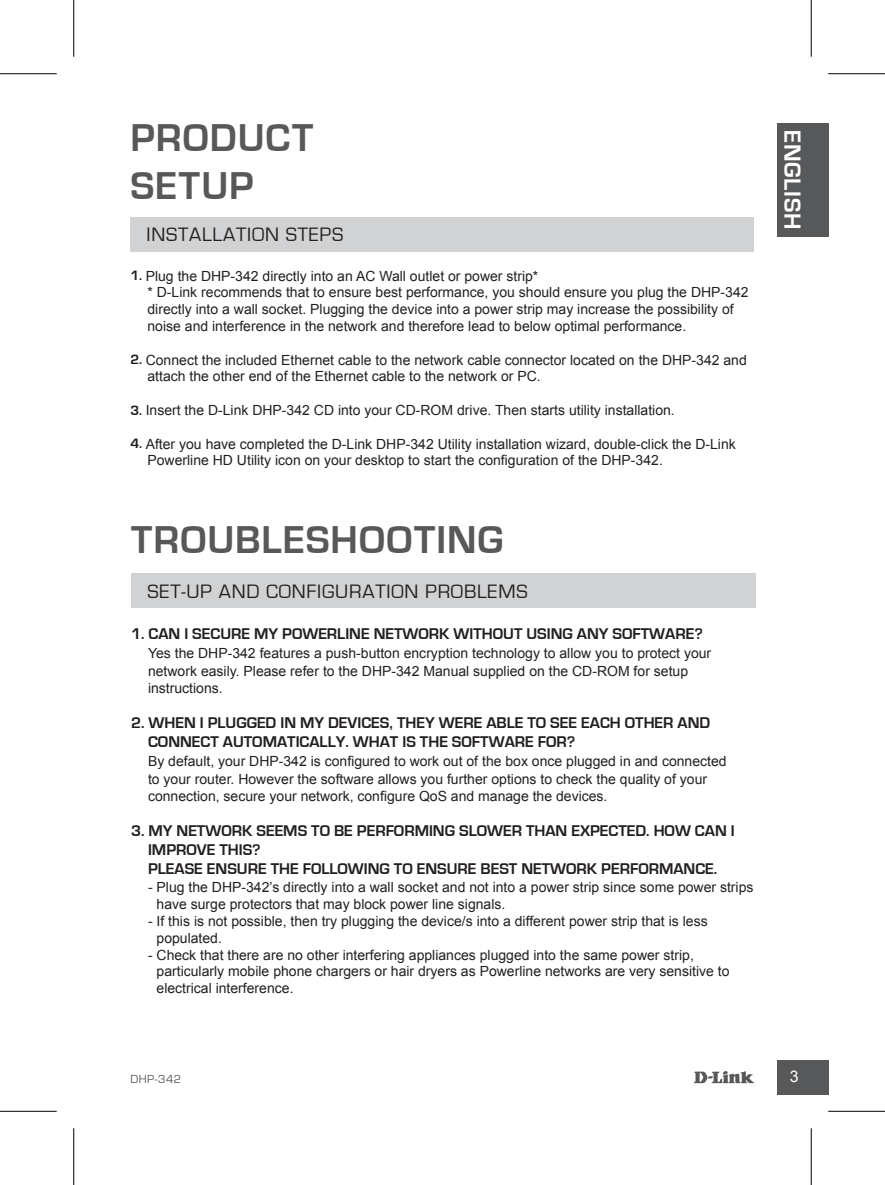
<style>
.page{position:relative;width:885px;height:1185px;background:#fff}
.page>*{position:absolute;margin:0;border:0;box-sizing:border-box;transform-origin:0 0}
.t1{font:700 40px/48px "Eurostile";letter-spacing:.025em;color:#57585a}
.t2{font:700 24px "Eurostile";letter-spacing:.025em;color:#fff}
.t3{font:20px "Eurostile";letter-spacing:.04em;color:#231f20}
.t4{font:700 16px "Eurostile";color:#231f20}
.t5{font:16px "Arial";color:#fff}
.t6{font:14px/16.8px "Arial";color:#231f20}
.t7{font:12px "Eurostile";letter-spacing:.04em;color:#57585a}
.s1{font-family:"Eurostile";font-weight:700}
</style>
<div class="page">
<svg style="left:694px;top:1071px;width:60px;height:12px"></svg>
<div style="left:777px;top:1060px;width:51px;height:34px;background:#57585a"></div>
<div style="left:777px;top:123px;width:51px;height:114px;background:#57585a"></div>
<div style="left:130px;top:218px;width:623px;height:34px;background:#d1d2d4"></div>
<div style="left:131px;top:574px;width:624px;height:34px;background:#d1d2d4"></div>
<hr style="left:0;top:73px;width:57px;height:1px;background:#000">
<hr style="left:828px;top:73px;width:56px;height:1px;background:#000">
<hr style="left:0;top:1111px;width:57px;height:1px;background:#000">
<hr style="left:828px;top:1111px;width:56px;height:1px;background:#000">
<hr style="left:73px;top:0;width:1px;height:57px;background:#000">
<hr style="left:73px;top:1128px;width:1px;height:57px;background:#000">
<hr style="left:810px;top:0;width:1px;height:57px;background:#000">
<hr style="left:810px;top:1128px;width:1px;height:57px;background:#000">
<h1 class="t1" style="left:130px;top:114px;width:184px">PRODUCT<br>SETUP</h1>
<h3 class="t3" style="left:146px;top:224px;width:102px">IN STALLATION</h3>
<h3 class="t3" style="left:286px;top:224px;width:59px">STE PS</h3>
<p class="t6" style="left:147px;top:267px;width:602px;text-indent:-17px"><span class="s1">1.</span> Plug the DHP-342 directly into an AC Wall outlet or power strip*<br>* D-Link recommends that to ensure best performance, you should ensure you plug the DHP-342 directly into a wall socket. Plugging the device into a power strip may increase the possibility of noise and interference in the network and therefore lead to below optimal performance.</p>
<p class="t6" style="left:147px;top:351px;width:601px;text-indent:-17px"><span class="s1">2.</span> Connect the included Ethernet cable to the network cable connector located on the DHP-342 and attach the other end of the Ethernet cable to the network or PC.</p>
<p class="t6" style="left:130px;top:402px;width:546px"><span class="s1">3.</span> Insert the D-Link DHP-342 CD into your CD-ROM drive. Then starts utility installation.</p>
<p class="t6" style="left:147px;top:435px;width:589px;text-indent:-17px"><span class="s1">4.</span> After you have completed the D-Link DHP-342 Utility installation wizard, double-click the D-Link<br>Powerline HD Utility icon on your desktop to start the configuration of the DHP-342.</p>
<h1 class="t1" style="left:131px;top:516px;width:374px">TROUBLESHOOTING</h1>
<h3 class="t3" style="left:147px;top:580px;width:133px">SET-UP AND CON</h3>
<h3 class="t3" style="left:306px;top:580px;width:81px">FIGURATION</h3>
<h3 class="t3" style="left:425px;top:580px;width:104px">PROBLEMS</h3>
<p class="t4" style="left:131px;top:625px;width:72px">1. CAN I SECU</p>
<p class="t4" style="left:231px;top:625px;width:115px">RE MY POWERLINE</p>
<p class="t4" style="left:373px;top:625px;width:106px">NETWORK WITHOUT</p>
<p class="t4" style="left:526px;top:625px;width:10px">USING</p>
<p class="t4" style="left:576px;top:625px;width:46px">AN Y SOFT</p>
<p class="t4" style="left:649px;top:625px;width:55px">WARE?</p>
<p class="t6" style="left:148px;top:644px;width:564px;line-height:18.2px">Yes the DHP-342 features a push-button encryption technology to allow you to protect your network easily. Please refer to the DHP-342 Manual supplied on the CD-ROM for setup</p>
<p class="t6" style="left:148px;top:680px;width:76px">instructions.</p>
<p class="t4" style="left:131px;top:714px;width:31px">2. WHEN</p>
<p class="t4" style="left:200px;top:714px;width:19px">I PLUGGED</p>
<p class="t4" style="left:280px;top:714px;width:86px">IN MY DEVICES</p>
<p class="t4" style="left:389px;top:714px;width:107px">, THEY WERE ABLE</p>
<p class="t4" style="left:527px;top:714px;width:33px">TO SEE</p>
<p class="t4" style="left:581px;top:714px;width:11px">EACH</p>
<p class="t4" style="left:624px;top:714px;width:11px">OTHE</p>
<p class="t4" style="left:663px;top:714px;width:27px">R AND</p>
<p class="t4" style="left:148px;top:733px;width:12px">CONNECT</p>
<p class="t4" style="left:223px;top:733px;width:11px">AUTO</p>
<p class="t4" style="left:263px;top:733px;width:24px">MATICALL</p>
<p class="t4" style="left:336px;top:733px;width:30px">Y. WHAT</p>
<p class="t4" style="left:402px;top:733px;width:28px">IS THE</p>
<p class="t4" style="left:452px;top:733px;width:11px">SOFT</p>
<p class="t4" style="left:488px;top:733px;width:88px">WARE FOR?</p>
<p class="t6" style="left:148px;top:752px;width:580px;line-height:18.2px">By default, your DHP-342 is configured to work out of the box once plugged in and connected to your router. However the software allows you further options to check the quality of your</p>
<p class="t6" style="left:148px;top:788px;width:461px">connection, secure your network, configure QoS and manage the devices.</p>
<p class="t4" style="left:131px;top:822px;width:307px">3. MY NETWORK SEEMS TO BE PERFORMING</p>
<p class="t4" style="left:459px;top:822px;width:78px">SLOWER THAN</p>
<p class="t4" style="left:571px;top:822px;width:29px">EXPECTED</p>
<p class="t4" style="left:646px;top:822px;width:60px">. HOW CAN</p>
<p class="t4" style="left:730px;top:822px;width:5px">I</p>
<p class="t4" style="left:148px;top:841px;width:81px">IMPROVE THIS</p>
<p class="t4" style="left:252px;top:841px;width:10px">?</p>
<p class="t4" style="left:148px;top:860px;width:20px">PLEASE</p>
<p class="t4" style="left:207px;top:860px;width:11px">ENSU</p>
<p class="t4" style="left:248px;top:860px;width:34px">RE THE</p>
<p class="t4" style="left:303px;top:860px;width:10px">FOLLO</p>
<p class="t4" style="left:348px;top:860px;width:26px">WING</p>
<p class="t4" style="left:394px;top:860px;width:34px">TO ENSU</p>
<p class="t4" style="left:457px;top:860px;width:33px">RE BEST</p>
<p class="t4" style="left:521px;top:860px;width:163px">NETWORK PERFORMANCE</p>
<p class="t4" style="left:713px;top:860px;width:5px">.</p>
<p class="t6" style="left:156px;top:879px;width:598px;text-indent:-8px">- Plug the DHP-342’s directly into a wall socket and not into a power strip since some power strips have surge protectors that may block power line signals.</p>
<p class="t6" style="left:156px;top:913px;width:552px;text-indent:-8px">- If this is not possible, then try plugging the device/s into a different power strip that is less populated.</p>
<p class="t6" style="left:156px;top:946px;width:574px;text-indent:-8px">- Check that there are no other interfering appliances plugged into the same power strip, particularly mobile phone chargers or hair dryers as Powerline networks are very sensitive to electrical interference.</p>
<h2 class="t2" style="left:805px;top:130px;width:100px;rotate:90deg">ENGLISH</h2>
<p class="t7" style="left:130px;top:1073px;width:52px">DHP-342</p>
<p class="t5" style="left:789px;top:1066px;width:10px">3</p>
</div>
